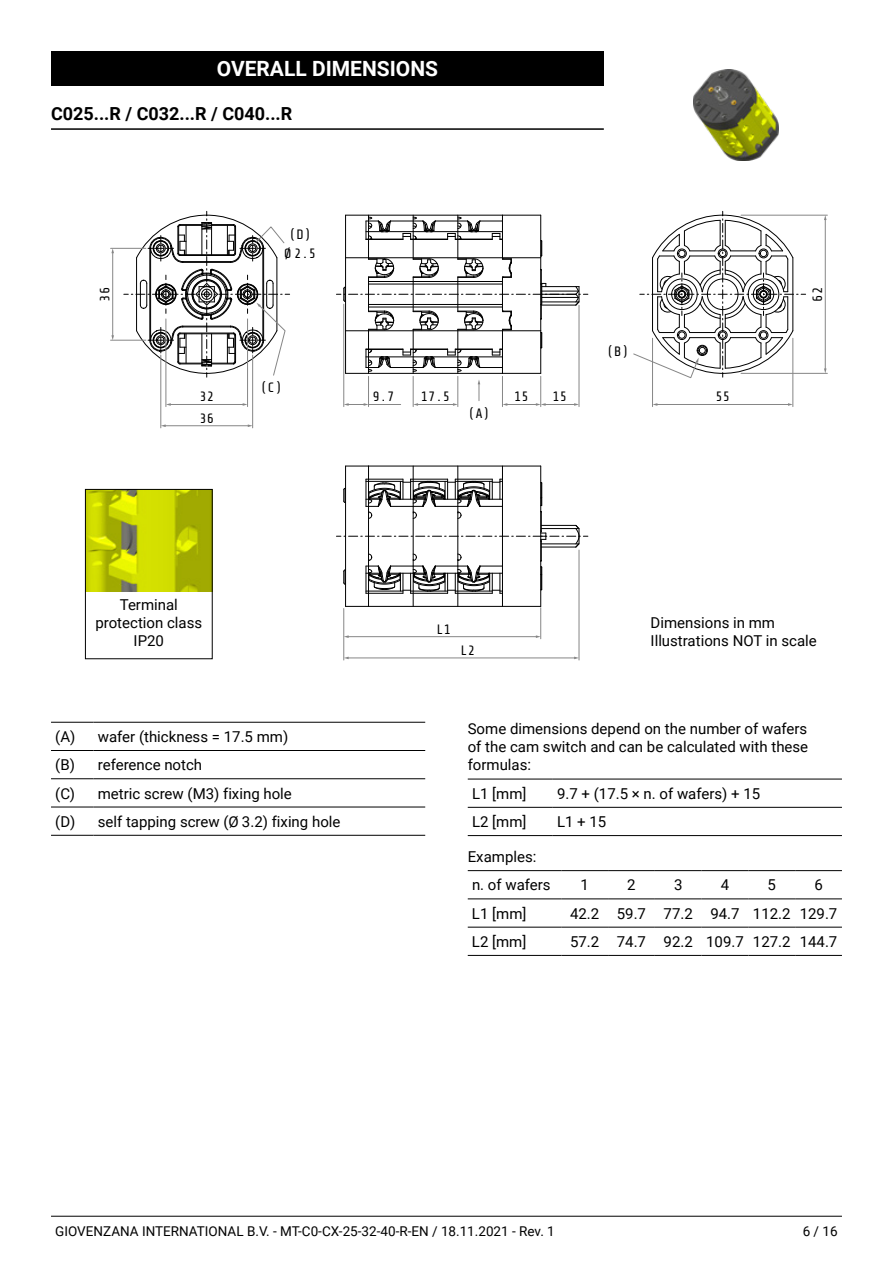
<style>
.page{position:relative;width:893px;height:1263px;background:#fff}
.page>*{position:absolute;margin:0;border:0;box-sizing:border-box;transform-origin:0 0}
.t1{font:700 21px "Roboto";color:#fff}
.t2{font:700 18px "Roboto";color:#000}
.t3{font:15px/18px "Roboto";color:#000}
.t4{font:13.5px "Roboto";color:#000}
.t5{font:13.5px/18.6px "Share Tech Mono";color:#000;text-align:center}
</style>
<div class="page">
<hr style="left:51px;top:1216px;width:791px;height:1px;background:#000">
<hr style="left:345px;top:215px;width:1px;height:158px;background:#000">
<hr style="left:346px;top:215px;width:156px;height:1px;background:#000">
<hr style="left:346px;top:373px;width:156px;height:1px;background:#000">
<hr style="left:368px;top:329px;width:1px;height:44px;background:#000">
<hr style="left:502px;top:215px;width:39px;height:1px;background:#000">
<hr style="left:413px;top:329px;width:1px;height:44px;background:#000">
<hr style="left:457px;top:329px;width:1px;height:44px;background:#000">
<hr style="left:502px;top:329px;width:1px;height:44px;background:#000">
<hr style="left:502px;top:373px;width:39px;height:1px;background:#000">
<hr style="left:540px;top:215px;width:1px;height:158px;background:#000">
<hr style="left:345px;top:466px;width:1px;height:140px;background:#000">
<svg style="left:346px;top:466px;width:22px;height:1px"></svg>
<svg style="left:346px;top:606px;width:22px;height:1px"></svg>
<hr style="left:368px;top:466px;width:1px;height:140px;background:#000">
<hr style="left:368px;top:466px;width:173px;height:1px;background:#000">
<hr style="left:413px;top:466px;width:1px;height:140px;background:#000">
<hr style="left:457px;top:466px;width:1px;height:140px;background:#000">
<hr style="left:502px;top:466px;width:1px;height:140px;background:#000">
<hr style="left:368px;top:606px;width:173px;height:1px;background:#000">
<hr style="left:540px;top:466px;width:1px;height:140px;background:#000">
<svg style="left:336px;top:216px;width:252px;height:156px"></svg>
<svg style="left:336px;top:479px;width:252px;height:115px"></svg>
<hr style="left:343px;top:304px;width:1px;height:103px;background:#868686">
<hr style="left:368px;top:376px;width:1px;height:31px;background:#868686">
<svg style="left:344px;top:403px;width:24px;height:3px"></svg>
<hr style="left:343px;top:608px;width:1px;height:52px;background:#868686">
<hr style="left:540px;top:608px;width:1px;height:31px;background:#868686">
<hr style="left:579px;top:550px;width:1px;height:110px;background:#868686">
<hr style="left:348px;top:636px;width:189px;height:1px;background:#868686">
<svg style="left:344px;top:635px;width:5px;height:3px"></svg>
<hr style="left:348px;top:657px;width:227px;height:1px;background:#868686">
<hr style="left:413px;top:376px;width:1px;height:31px;background:#868686">
<hr style="left:457px;top:376px;width:1px;height:31px;background:#868686">
<hr style="left:417px;top:404px;width:37px;height:1px;background:#868686">
<svg style="left:413px;top:403px;width:5px;height:3px"></svg>
<svg style="left:453px;top:403px;width:5px;height:3px"></svg>
<hr style="left:502px;top:376px;width:1px;height:31px;background:#868686">
<hr style="left:540px;top:376px;width:1px;height:31px;background:#868686">
<hr style="left:506px;top:404px;width:31px;height:1px;background:#868686">
<hr style="left:579px;top:305px;width:1px;height:102px;background:#868686">
<hr style="left:545px;top:404px;width:30px;height:1px;background:#868686">
<svg style="left:536px;top:403px;width:10px;height:3px"></svg>
<svg style="left:574px;top:403px;width:5px;height:3px"></svg>
<hr style="left:247px;top:319px;width:1px;height:88px;background:#868686">
<hr style="left:252px;top:355px;width:1px;height:73px;background:#868686">
<hr style="left:166px;top:319px;width:1px;height:88px;background:#868686">
<hr style="left:160px;top:355px;width:1px;height:73px;background:#868686">
<hr style="left:170px;top:404px;width:74px;height:1px;background:#868686">
<svg style="left:166px;top:403px;width:5px;height:3px"></svg>
<hr style="left:165px;top:425px;width:84px;height:1px;background:#868686">
<svg style="left:161px;top:424px;width:5px;height:3px"></svg>
<hr style="left:368px;top:404px;width:33px;height:1px;background:#868686">
<hr style="left:111px;top:248px;width:35px;height:1px;background:#868686">
<hr style="left:111px;top:340px;width:35px;height:1px;background:#868686">
<hr style="left:112px;top:252px;width:1px;height:84px;background:#868686">
<svg style="left:111px;top:335px;width:3px;height:5px"></svg>
<svg style="left:633px;top:211px;width:173px;height:168px"></svg>
<hr style="left:652px;top:338px;width:1px;height:69px;background:#868686">
<hr style="left:792px;top:338px;width:1px;height:69px;background:#868686">
<hr style="left:656px;top:404px;width:133px;height:1px;background:#868686">
<svg style="left:788px;top:403px;width:5px;height:3px"></svg>
<hr style="left:741px;top:215px;width:86px;height:1px;background:#868686">
<hr style="left:741px;top:373px;width:86px;height:1px;background:#868686">
<hr style="left:825px;top:219px;width:1px;height:150px;background:#868686">
<svg style="left:824px;top:368px;width:3px;height:5px"></svg>
<svg style="left:478px;top:380px;width:2px;height:21px"></svg>
<svg style="left:124px;top:211px;width:166px;height:166px"></svg>
<hr style="left:51px;top:128px;width:553px;height:2px;background:#000">
<hr style="left:51px;top:722px;width:43px;height:1px;background:#000">
<hr style="left:94px;top:722px;width:331px;height:1px;background:#000">
<hr style="left:51px;top:750px;width:43px;height:1px;background:#000">
<hr style="left:94px;top:750px;width:331px;height:1px;background:#000">
<hr style="left:51px;top:778px;width:43px;height:1px;background:#000">
<hr style="left:94px;top:778px;width:331px;height:1px;background:#000">
<hr style="left:51px;top:807px;width:43px;height:1px;background:#000">
<hr style="left:94px;top:807px;width:331px;height:1px;background:#000">
<hr style="left:51px;top:835px;width:43px;height:1px;background:#000">
<hr style="left:94px;top:835px;width:331px;height:1px;background:#000">
<hr style="left:468px;top:779px;width:85px;height:1px;background:#000">
<hr style="left:553px;top:779px;width:289px;height:1px;background:#000">
<hr style="left:468px;top:807px;width:85px;height:1px;background:#000">
<hr style="left:553px;top:807px;width:289px;height:1px;background:#000">
<hr style="left:468px;top:835px;width:85px;height:1px;background:#000">
<hr style="left:553px;top:835px;width:289px;height:1px;background:#000">
<hr style="left:468px;top:870px;width:93px;height:1px;background:#000">
<hr style="left:561px;top:870px;width:47px;height:1px;background:#000">
<hr style="left:608px;top:870px;width:47px;height:1px;background:#000">
<hr style="left:655px;top:870px;width:47px;height:1px;background:#000">
<hr style="left:702px;top:870px;width:46px;height:1px;background:#000">
<hr style="left:748px;top:870px;width:47px;height:1px;background:#000">
<hr style="left:795px;top:870px;width:47px;height:1px;background:#000">
<hr style="left:468px;top:898px;width:93px;height:1px;background:#000">
<hr style="left:561px;top:898px;width:47px;height:1px;background:#000">
<hr style="left:608px;top:898px;width:47px;height:1px;background:#000">
<hr style="left:655px;top:898px;width:47px;height:1px;background:#000">
<hr style="left:702px;top:898px;width:46px;height:1px;background:#000">
<hr style="left:748px;top:898px;width:47px;height:1px;background:#000">
<hr style="left:795px;top:898px;width:47px;height:1px;background:#000">
<hr style="left:468px;top:927px;width:93px;height:1px;background:#000">
<hr style="left:561px;top:927px;width:47px;height:1px;background:#000">
<hr style="left:608px;top:927px;width:47px;height:1px;background:#000">
<hr style="left:655px;top:927px;width:47px;height:1px;background:#000">
<hr style="left:702px;top:927px;width:46px;height:1px;background:#000">
<hr style="left:748px;top:927px;width:47px;height:1px;background:#000">
<hr style="left:795px;top:927px;width:47px;height:1px;background:#000">
<hr style="left:468px;top:955px;width:93px;height:1px;background:#000">
<hr style="left:561px;top:955px;width:47px;height:1px;background:#000">
<hr style="left:608px;top:955px;width:47px;height:1px;background:#000">
<hr style="left:655px;top:955px;width:47px;height:1px;background:#000">
<hr style="left:702px;top:955px;width:46px;height:1px;background:#000">
<hr style="left:748px;top:955px;width:47px;height:1px;background:#000">
<hr style="left:795px;top:955px;width:47px;height:1px;background:#000">
<img style="left:87px;top:491px;width:124px;height:101px">
<div style="left:85px;top:489px;width:128px;height:170px;border:1px solid #000"></div>
<img style="left:693px;top:69px;width:85px;height:92px">
<div style="left:51px;top:51px;width:553px;height:34px;background:#000"></div>
<h1 class="t1" style="left:217px;top:54px;width:223px">OVERALL DIMENSIONS</h1>
<p class="t2" style="left:51px;top:101px;width:243px">C025...R / C032...R / C040...R</p>
<p class="t5" style="left:96px;top:302px;width:16px;rotate:-90deg">36</p>
<p class="t5" style="left:284px;top:226px;width:33px">(D)<br>Ø 2.5</p>
<p class="t5" style="left:260px;top:379px;width:23px">(C)</p>
<p class="t5" style="left:199px;top:388px;width:16px">32</p>
<p class="t5" style="left:421px;top:388px;width:31px">17.5</p>
<p class="t5" style="left:514px;top:388px;width:16px">15</p>
<p class="t5" style="left:553px;top:388px;width:16px">15</p>
<p class="t5" style="left:199px;top:409px;width:16px">36</p>
<p class="t5" style="left:373px;top:388px;width:23px">9.7</p>
<p class="t5" style="left:468px;top:405px;width:23px">(A)</p>
<p class="t5" style="left:607px;top:342px;width:23px">(B)</p>
<p class="t5" style="left:715px;top:388px;width:16px">55</p>
<p class="t5" style="left:809px;top:302px;width:16px;rotate:-90deg">62</p>
<p class="t3" style="left:95px;top:595px;width:108px;text-align:center">Terminal protection class<br>IP20</p>
<p class="t5" style="left:437px;top:620px;width:16px">L1</p>
<p class="t5" style="left:461px;top:641px;width:16px">L2</p>
<p class="t3" style="left:651px;top:613px;width:168px">Dimensions in mm<br>Illustrations NOT in scale</p>
<p class="t3" style="left:55px;top:722px;width:287px;line-height:28.2px">(A) wafer (thickness = 17.5 mm)<br>(B) reference notch<br>(C) metric screw (M3) fixing hole<br>(D) self tapping screw (Ø 3.2) fixing hole</p>
<p class="t3" style="left:468px;top:719px;width:342px;text-align:justify">Some dimensions depend on the number of wafers of the cam switch and can be calculated with these formulas:</p>
<p class="t3" style="left:472px;top:784px;width:56px">L1 [mm]</p>
<p class="t3" style="left:557px;top:784px;width:205px">9.7 + (17.5 × n. of wafers) + 15</p>
<p class="t3" style="left:472px;top:812px;width:56px">L2 [mm]</p>
<p class="t3" style="left:557px;top:812px;width:51px">L1 + 15</p>
<p class="t3" style="left:468px;top:841px;width:84px;line-height:28.7px">Examples:<br>n. of wafers</p>
<p class="t3" style="left:580px;top:875px;width:10px">1</p>
<p class="t3" style="left:627px;top:875px;width:10px">2</p>
<p class="t3" style="left:674px;top:875px;width:10px">3</p>
<p class="t3" style="left:721px;top:875px;width:10px">4</p>
<p class="t3" style="left:768px;top:875px;width:10px">5</p>
<p class="t3" style="left:814px;top:875px;width:10px">6</p>
<p class="t3" style="left:472px;top:904px;width:56px">L1 [mm]</p>
<p class="t3" style="left:570px;top:904px;width:269px">42.2 59.7 77.2 94.7 112.2 129.7</p>
<p class="t3" style="left:472px;top:932px;width:56px">L2 [mm]</p>
<p class="t3" style="left:570px;top:932px;width:269px">57.2 74.7 92.2 109.7 127.2 144.7</p>
<p class="t4" style="left:55px;top:1222px;width:501px">GIOVENZANA INTERNATIONAL B.V. - MT-C0-CX-25-32-40-R-EN / 18.11.2021 - Rev. 1</p>
<p class="t4" style="left:803px;top:1222px;width:37px">6 / 16</p>
</div>
